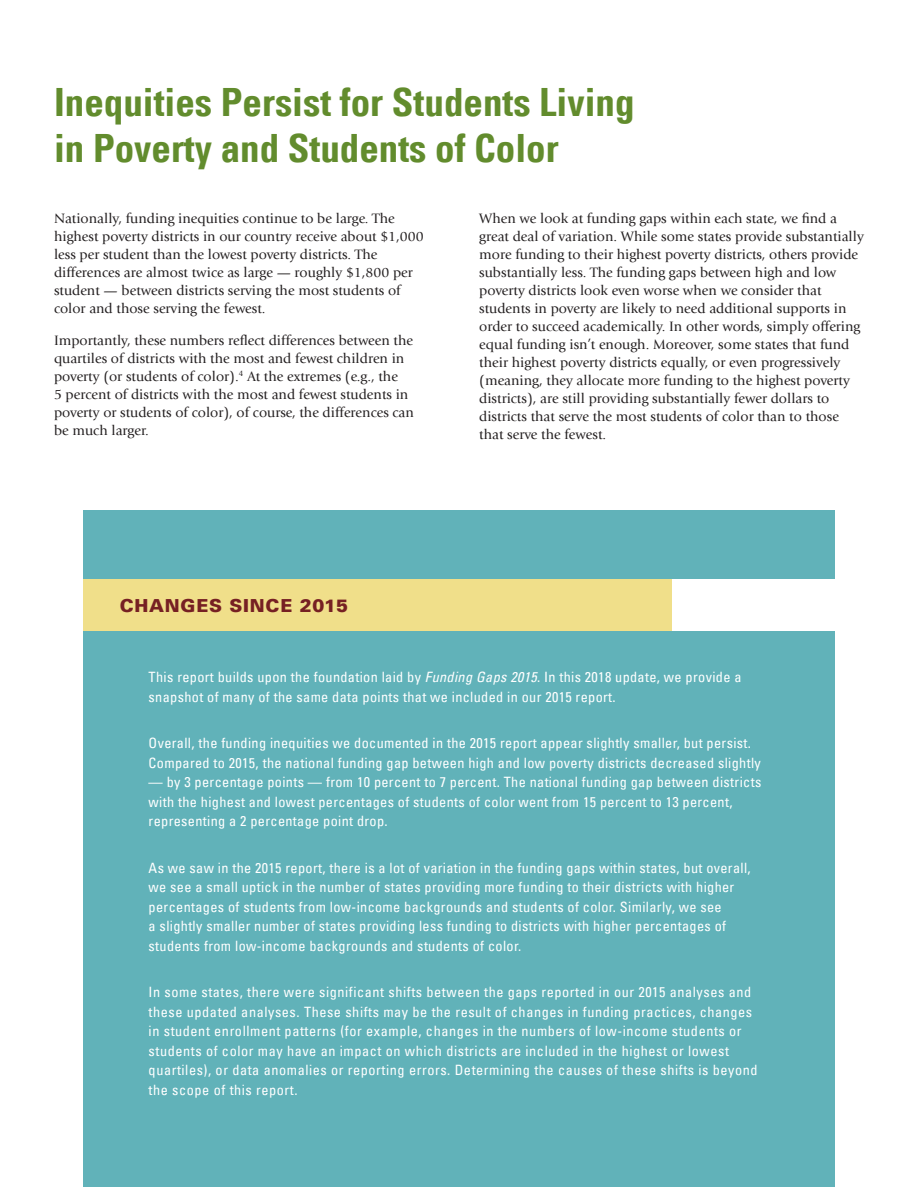
<style>
.page{position:relative;width:918px;height:1188px;background:#fff}
.page>*{position:absolute;margin:0;border:0;box-sizing:border-box;transform-origin:0 0}
.BODY_HEADER{font:700 condensed 39px/46.5px "Univers LT";color:#628c2d}
.Sidebar_HEAD{font:900 18px "Univers LT";letter-spacing:.04em;color:#762023}
.Side_Bar_Text{font:condensed 14.25px/19.5px "Univers LT";letter-spacing:.025em;color:#fff}
.BODY_TEXT_kl{font:14.25px/18px "Giovanni";color:#231f20}
.s1{font-style:italic}
</style>
<div class="page">
<div style="left:83px;top:511px;width:752px;height:676px;background:#61b2b9"></div>
<div style="left:83px;top:579px;width:590px;height:52px;background:#f0df8a"></div>
<div style="left:673px;top:579px;width:162px;height:52px;background:#fff"></div>
<p class="BODY_HEADER" style="left:54px;top:79px;width:582px">Inequities Persist for Students Living in Poverty and Students of Color</p>
<p class="BODY_TEXT_kl" style="left:54px;top:210px;width:371px">Nationally, funding inequities continue to be large. The highest poverty districts in our country receive about $1,000 less per student than the lowest poverty districts. The differences are almost twice as large — roughly $1,800 per student — between districts serving the most students of color and those serving the fewest.</p>
<p class="BODY_TEXT_kl" style="left:54px;top:331px;width:361px">Importantly, these numbers reflect differences between the quartiles of districts with the most and fewest children in poverty (or students of color).<sup>4</sup> At the extremes (e.g., the<br>5 percent of districts with the most and fewest students in poverty or students of color), of course, the differences can be much larger.</p>
<p class="BODY_TEXT_kl" style="left:479px;top:210px;width:386px">When we look at funding gaps within each state, we find a great deal of variation. While some states provide substantially more funding to their highest poverty districts, others provide substantially less. The funding gaps between high and low poverty districts look even worse when we consider that students in poverty are likely to need additional supports in order to succeed academically. In other words, simply offering equal funding isn’t enough. Moreover, some states that fund their highest poverty districts equally, or even progressively (meaning, they allocate more funding to the highest poverty districts), are still providing substantially fewer dollars to districts that serve the most students of color than to those that serve the fewest.</p>
<p class="Sidebar_HEAD" style="left:120px;top:595px;width:230px">CHANGES SINCE 2015</p>
<p class="Side_Bar_Text" style="left:149px;top:667px;width:594px">This report builds upon the foundation laid by <span class="s1">Funding Gaps 2015</span>. In this 2018 update, we provide a snapshot of many of the same data points that we included in our 2015 report.</p>
<p class="Side_Bar_Text" style="left:149px;top:733px;width:614px">Overall, the funding inequities we documented in the 2015 report appear slightly smaller, but persist.<br>Compared to 2015, the national funding gap between high and low poverty districts decreased slightly</p>
<p class="Side_Bar_Text" style="left:149px;top:772px;width:614px">— by 3 percentage points — from 10 percent to 7 percent. The national funding gap between districts with the highest and lowest percentages of students of color went from 15 percent to 13 percent, representing a 2 percentage point drop.</p>
<p class="Side_Bar_Text" style="left:149px;top:858px;width:604px">As we saw in the 2015 report, there is a lot of variation in the funding gaps within states, but overall, we see a small uptick in the number of states providing more funding to their districts with higher percentages of students from low-income backgrounds and students of color. Similarly, we see<br>a slightly smaller number of states providing less funding to districts with higher percentages of students from low-income backgrounds and students of color.</p>
<p class="Side_Bar_Text" style="left:149px;top:982px;width:611px">In some states, there were significant shifts between the gaps reported in our 2015 analyses and these updated analyses. These shifts may be the result of changes in funding practices, changes in student enrollment patterns (for example, changes in the numbers of low-income students or students of color may have an impact on which districts are included in the highest or lowest quartiles), or data anomalies or reporting errors. Determining the causes of these shifts is beyond the scope of this report.</p>
</div>
